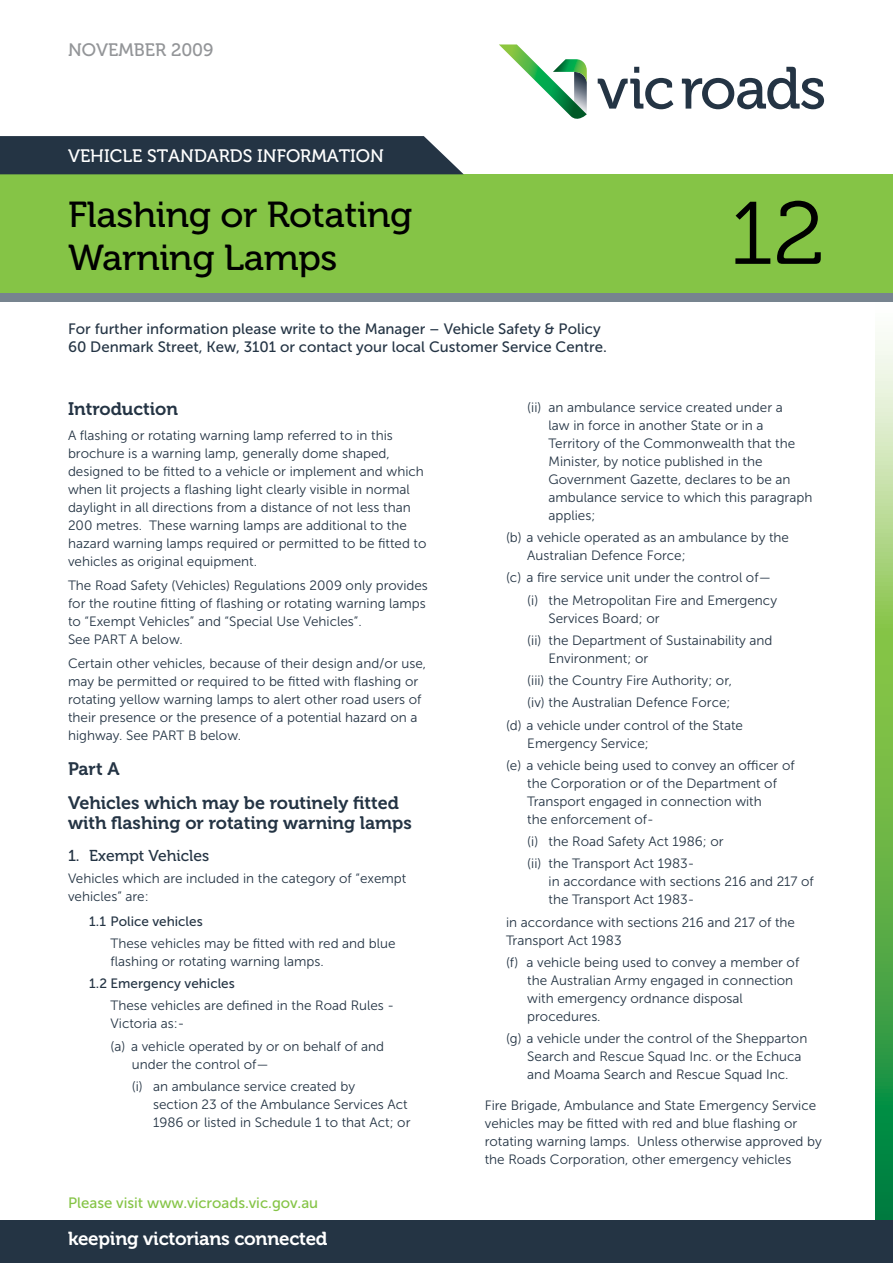
<style>
.page{position:relative;width:893px;height:1263px;background:#fff}
.page>*{position:absolute;margin:0;border:0;box-sizing:border-box;transform-origin:0 0}
.t1{font:88.35px "Museo 300";color:#000;scale:1.04 1}
.t2{font:36px/43px "Museo 500";letter-spacing:-.01em;color:#000;scale:1.04 1}
.t3{font:18.75px "Museo 700";letter-spacing:-.015em;color:#fff}
.t4{font:18px/34.3px "Museo 700";color:#243444}
.t5{font:18px "Museo 500";color:#fff}
.t6{font:18px "Museo 500";color:#939598}
.t7{font:15.75px "Museo 500";color:#243444}
.t8{font:15px/18px "Museo Sans 500";color:#243444}
.t9{font:15px "Museo Sans 500";color:#85c446}
.t10{font:13.5px/18px "Museo Sans 300";color:#243444}
.t11{font:13.5px "Museo Sans 500";color:#243444}
</style>
<div class="page">
<svg style="left:876px;top:336px;width:17px;height:884px"></svg>
<div style="left:0;top:174px;width:893px;height:119px;background:#85c446"></div>
<div style="left:0;top:293px;width:893px;height:9px;background:#77848f"></div>
<div style="left:0;top:136px;width:464px;height:38px;background:#243444"></div>
<svg style="left:598px;top:67px;width:75px;height:42px"></svg>
<svg style="left:682px;top:67px;width:142px;height:42px"></svg>
<svg style="left:499px;top:44px;width:88px;height:75px"></svg>
<div style="left:0;top:1220px;width:893px;height:43px;background:#243444"></div>
<h3 class="t6" style="left:68px;top:40px;width:14px">novem</h3>
<h3 class="t6" style="left:134px;top:40px;width:81px">ber 2009</h3>
<h3 class="t5" style="left:68px;top:146px;width:317px">VEHICLE STANDARDS INFORMATION</h3>
<h2 class="t2" style="left:68px;top:194px;width:333px">Flashing or Rotating<br>Warning Lamps</h2>
<h1 class="t1" style="left:729px;top:186px;width:93px">12</h1>
<p class="t8" style="left:68px;top:320px;width:540px">For further information please write to the Manager – Vehicle Safety &amp; Policy<br>60 Denmark Street, Kew, 3101 or contact your local Customer Service Centre.</p>
<h3 class="t4" style="left:68px;top:392px;width:111px">Introduction</h3>
<p class="t10" style="left:68px;top:426px;width:360px">A flashing or rotating warning lamp referred to in this brochure is a warning lamp, generally dome shaped, designed to be fitted to a vehicle or implement and which when lit projects a flashing light clearly visible in normal daylight in all directions from a distance of not less than 200 metres. These warning lamps are additional to the hazard warning lamps required or permitted to be fitted to vehicles as original equipment.</p>
<p class="t10" style="left:68px;top:576px;width:361px">The Road Safety (Vehicles) Regulations 2009 only provides for the routine fitting of flashing or rotating warning lamps to “Exempt Vehicles” and “Special Use Vehicles”.<br>See PART A below.</p>
<p class="t10" style="left:68px;top:655px;width:360px">Certain other vehicles, because of their design and/or use, may be permitted or required to be fitted with flashing or rotating yellow warning lamps to alert other road users of their presence or the presence of a potential hazard on a highway. See PART B below.</p>
<h3 class="t4" style="left:68px;top:752px;width:332px">Part A<br>Vehicles which may be routinely fitted</h3>
<h3 class="t4" style="left:68px;top:806px;width:345px">with flashing or rotating warning lamps</h3>
<p class="t7" style="left:68px;top:847px;width:143px">1. Exempt Vehicles</p>
<p class="t10" style="left:68px;top:870px;width:340px">Vehicles which are included in the category of “exempt vehicles” are:</p>
<p class="t11" style="left:89px;top:914px;width:115px">1.1 Police vehicles</p>
<p class="t10" style="left:111px;top:934px;width:286px">These vehicles may be fitted with red and blue flashing or rotating warning lamps.</p>
<p class="t11" style="left:89px;top:976px;width:147px">1.2 Emergency vehicles</p>
<p class="t10" style="left:111px;top:997px;width:285px">These vehicles are defined in the Road Rules -<br>Victoria as:-</p>
<p class="t10" style="left:132px;top:1037px;width:254px;text-indent:-21px">(a) a vehicle operated by or on behalf of and under the control of—</p>
<p class="t10" style="left:153px;top:1077px;width:259px;text-indent:-21px">(i) an ambulance service created by<br>section 23 of the Ambulance Services Act<br>1986 or listed in Schedule 1 to that Act; or</p>
<p class="t9" style="left:68px;top:1194px;width:252px">Please visit www.vicroads.vic.gov.au</p>
<h3 class="t3" style="left:68px;top:1228px;width:261px">keeping victorians connected</h3>
<p class="t10" style="left:549px;top:398px;width:265px;text-indent:-21px">(ii) an ambulance service created under a<br>law in force in another State or in a Territory of the Commonwealth that the Minister, by notice published in the Government Gazette, declares to be an ambulance service to which this paragraph applies;</p>
<p class="t10" style="left:527px;top:529px;width:263px;text-indent:-21px">(b) a vehicle operated as an ambulance by the<br>Australian Defence Force;</p>
<p class="t10" style="left:527px;top:567px;width:251px;line-height:22.2px;text-indent:-21px">(c) a fire service unit under the control of— (i) the Metropolitan Fire and Emergency</p>
<p class="t10" style="left:527px;top:607px;width:247px;line-height:22.2px;text-indent:21px">Services Board; or<br>(ii) the Department of Sustainability and</p>
<p class="t10" style="left:549px;top:649px;width:101px">Environment; or</p>
<p class="t10" style="left:527px;top:672px;width:206px">(iii) the Country Fire Authority; or,</p>
<p class="t10" style="left:527px;top:694px;width:205px">(iv) the Australian Defence Force;</p>
<p class="t10" style="left:506px;top:716px;width:238px">(d) a vehicle under control of the State</p>
<p class="t10" style="left:506px;top:732px;width:290px;line-height:22.2px;text-indent:21px">Emergency Service;<br>(e) a vehicle being used to convey an officer of</p>
<p class="t10" style="left:527px;top:774px;width:251px">the Corporation or of the Department of<br>Transport engaged in connection with the enforcement of-</p>
<p class="t10" style="left:527px;top:830px;width:198px;line-height:22.2px">(i) the Road Safety Act 1986; or (ii) the Transport Act 1983-</p>
<p class="t10" style="left:549px;top:873px;width:267px">in accordance with sections 216 and 217 of the Transport Act 1983-</p>
<p class="t10" style="left:506px;top:913px;width:290px">in accordance with sections 216 and 217 of the<br>Transport Act 1983</p>
<p class="t10" style="left:527px;top:953px;width:273px;text-indent:-21px">(f) a vehicle being used to convey a member of the Australian Army engaged in connection with emergency ordnance disposal procedures.</p>
<p class="t10" style="left:527px;top:1029px;width:282px;text-indent:-21px">(g) a vehicle under the control of the Shepparton<br>Search and Rescue Squad Inc. or the Echuca and Moama Search and Rescue Squad Inc.</p>
<p class="t10" style="left:485px;top:1096px;width:339px">Fire Brigade, Ambulance and State Emergency Service vehicles may be fitted with red and blue flashing or rotating warning lamps. Unless otherwise approved by the Roads Corporation, other emergency vehicles</p>
</div>
